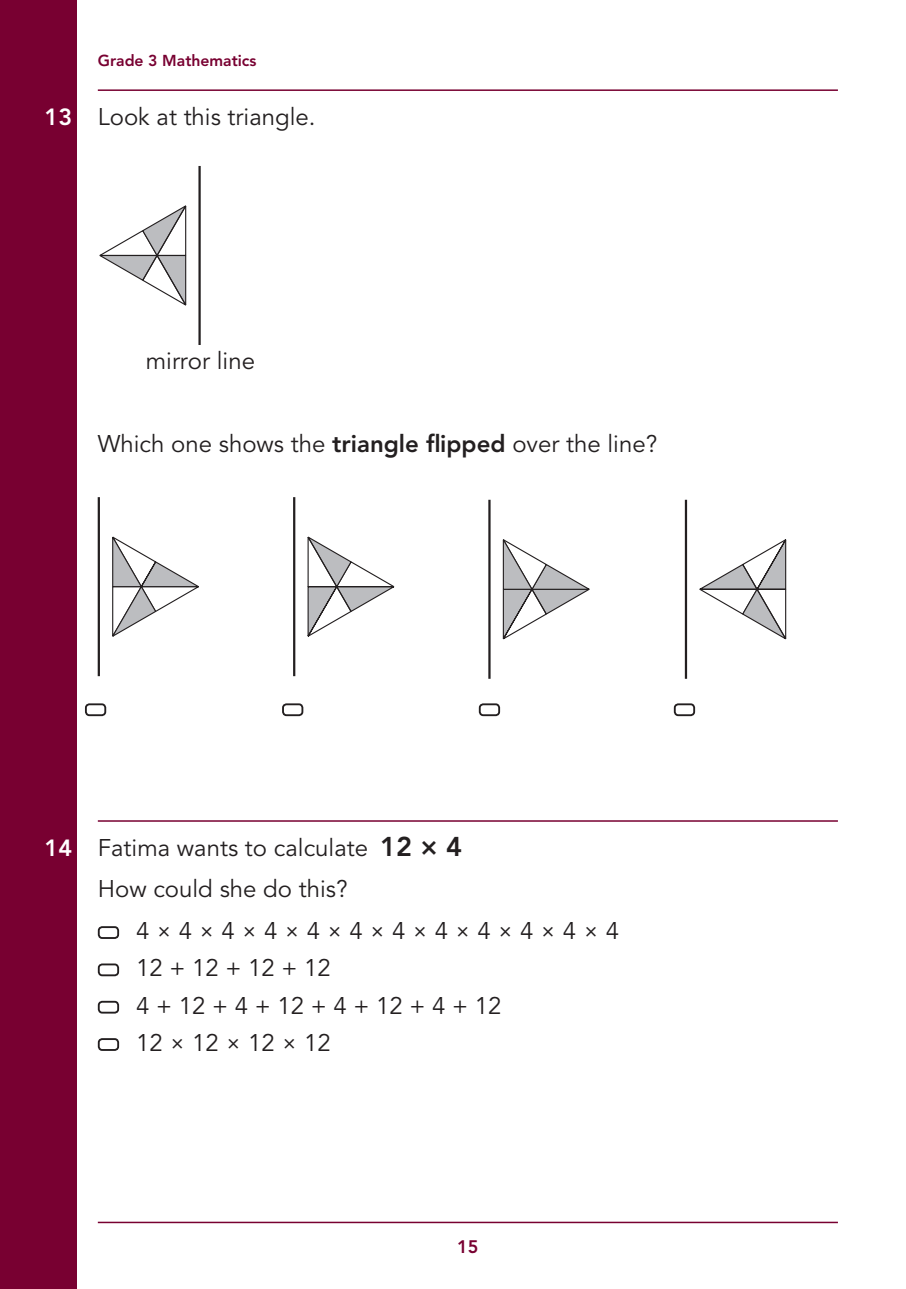
<style>
.page{position:relative;width:906px;height:1289px;background:#fff}
.page>*{position:absolute;margin:0;border:0;box-sizing:border-box;transform-origin:0 0}
.t1{font:800 27px "Avenir LT Std";color:#231f20}
.t2{font:24px/37.3px "Avenir LT Std";color:#231f20}
.t3{font:800 23.25px "Avenir LT Std";color:#fff}
.t4{font:800 18px "Avenir LT Std";color:#780031}
.t5{font:800 15.75px "Avenir LT Std";color:#780031}
.s1{font-weight:800}
</style>
<div class="page">
<hr style="left:98px;top:1221px;width:740px;height:2px;background:#780031">
<div style="left:0;top:0;width:77px;height:1288px;background:#780031"></div>
<hr style="left:98px;top:89px;width:740px;height:2px;background:#780031">
<hr style="left:98px;top:820px;width:740px;height:1px;background:#780031">
<svg style="left:99px;top:205px;width:88px;height:101px"></svg>
<hr style="left:198px;top:166px;width:3px;height:179px;background:#231f20">
<div style="left:98px;top:926px;width:21px;height:12px;border:2px solid #231f20;border-radius:4px"></div>
<div style="left:98px;top:963px;width:21px;height:13px;border:2px solid #231f20;border-radius:4px"></div>
<div style="left:98px;top:1000px;width:21px;height:13px;border:2px solid #231f20;border-radius:4px"></div>
<div style="left:98px;top:1038px;width:21px;height:12px;border:2px solid #231f20;border-radius:4px"></div>
<svg style="left:112px;top:536px;width:87px;height:101px"></svg>
<hr style="left:98px;top:497px;width:2px;height:179px;background:#231f20">
<svg style="left:307px;top:536px;width:88px;height:101px"></svg>
<hr style="left:293px;top:497px;width:2px;height:179px;background:#231f20">
<svg style="left:502px;top:539px;width:88px;height:101px"></svg>
<hr style="left:488px;top:500px;width:2px;height:178px;background:#231f20">
<svg style="left:699px;top:539px;width:87px;height:101px"></svg>
<hr style="left:685px;top:500px;width:2px;height:178px;background:#231f20">
<div style="left:85px;top:703px;width:21px;height:13px;border:2px solid #231f20;border-radius:4px"></div>
<div style="left:282px;top:703px;width:21px;height:13px;border:2px solid #231f20;border-radius:4px"></div>
<div style="left:479px;top:703px;width:21px;height:13px;border:2px solid #231f20;border-radius:4px"></div>
<div style="left:674px;top:703px;width:21px;height:13px;border:2px solid #231f20;border-radius:4px"></div>
<p class="t3" style="left:45px;top:103px;width:29px">13</p>
<p class="t5" style="left:98px;top:51px;width:160px">Grade 3 Mathematics</p>
<p class="t2" style="left:98px;top:98px;width:219px">Look at this triangle.</p>
<p class="t2" style="left:146px;top:343px;width:111px">mirror line</p>
<p class="t2" style="left:98px;top:426px;width:561px">Which one shows the <span class="s1">triangle flipped</span> over the line?</p>
<p class="t3" style="left:45px;top:834px;width:29px">14</p>
<p class="t2" style="left:98px;top:829px;width:272px">Fatima wants to calculate</p>
<p class="t1" style="left:380px;top:830px;width:83px">12× 4</p>
<p class="t2" style="left:136px;top:869px;width:484px;line-height:41.5px;text-indent:-38px">How could she do this?<br>×4 ×4 ×4 ×4 ×4 ×4 ×4 ×4 ×4 ×4 ×4 4</p>
<p class="t2" style="left:136px;top:950px;width:367px">12+12+12+12<br>+4 12 + +4 12 + +4 12 + +4 12<br>12×12×12×12</p>
<p class="t4" style="left:457px;top:1235px;width:23px">15</p>
</div>
